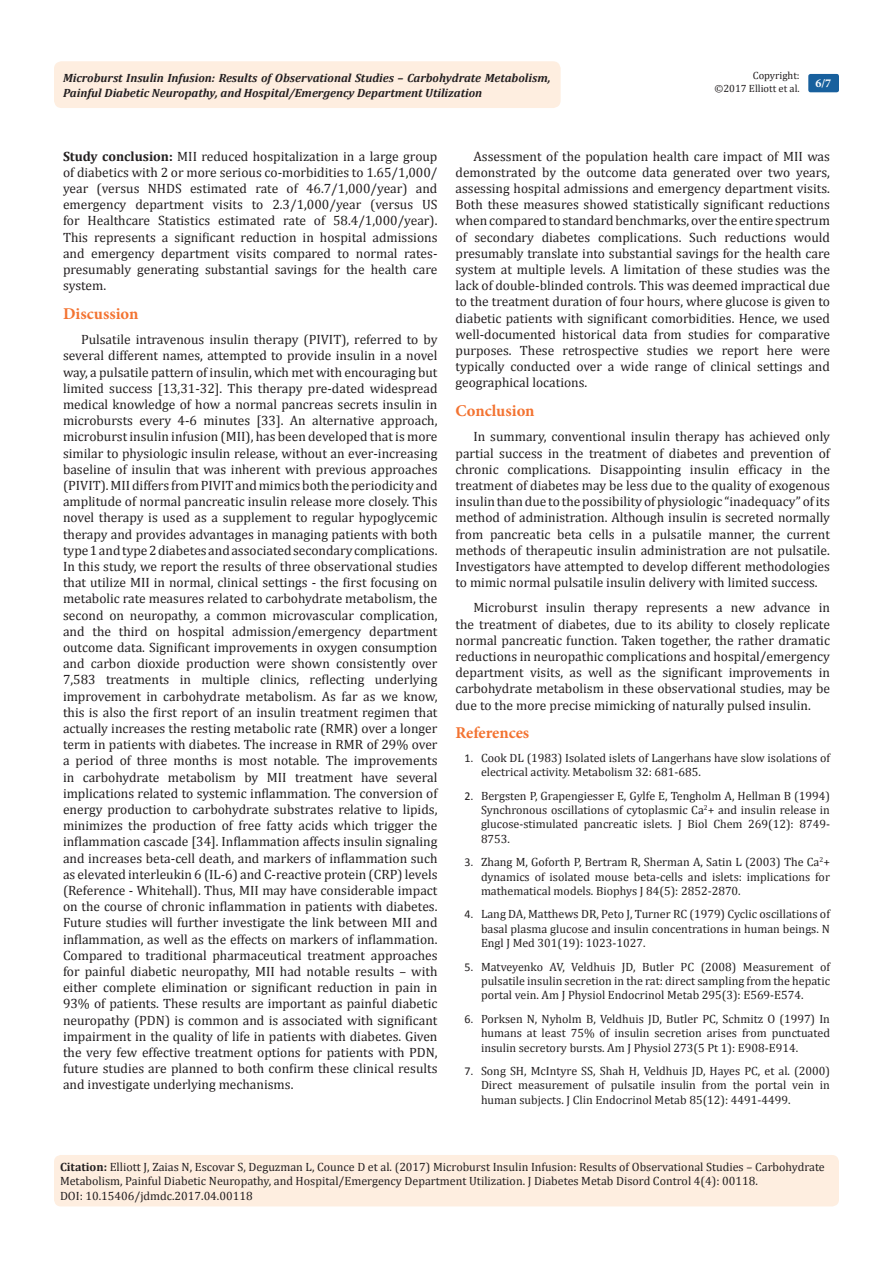
<style>
.page{position:relative;width:893px;height:1263px;background:#fff}
.page>*{position:absolute;margin:0;border:0;box-sizing:border-box;transform-origin:0 0}
.List_Paragraph{font:700 16.5px "Minion Pro";color:#f37331}
.Body_Text{font:13.5px/16.2px "Cambria";color:#231f20;text-align:justify}
.t1{font:12px/14.4px "Cambria";color:#231f20;text-align:justify}
.t2{font:italic 700 12px/14.4px "Cambria";color:#231f20}
.t3{font:700 12px "Minion Pro";color:#fff}
.t4{font:10.5px/12.6px "Cambria";color:#231f20;text-align:right}
.s1{font-weight:700}
.s2{font-family:"Calibri"}
</style>
<div class="page">
<div style="left:54px;top:61px;width:507px;height:47px;background:#feeee0;border-radius:8px"></div>
<div style="left:808px;top:74px;width:31px;height:18px;background:#18609d;border-radius:2px"></div>
<div style="left:54px;top:1155px;width:785px;height:51px;background:#feeee0;border-radius:7px"></div>
<p class="t4" style="left:714px;top:69px;width:87px">Copyright:<br>©2017 Elliott et al.</p>
<p class="t2" style="left:63px;top:70px;width:489px">Microburst Insulin Infusion: Results of Observational Studies – Carbohydrate Metabolism,<br>Painful Diabetic Neuropathy, and Hospital/Emergency Department Utilization</p>
<p class="t3" style="left:815px;top:75px;width:17px">6/7</p>
<p class="Body_Text" style="left:63px;top:148px;width:376px"><span class="s1">Study conclusion:</span> MII reduced hospitalization in a large group of diabetics with 2 or more serious co-morbidities to 1.65/1,000/ year (versus NHDS estimated rate of 46.7/1,000/year) and emergency department visits to 2.3/1,000/year (versus US for Healthcare Statistics estimated rate of 58.4/1,000/year).<br>This represents a significant reduction in hospital admissions and emergency department visits compared to normal rates&shy;presumably generating substantial savings for the health care system.</p>
<p class="List_Paragraph" style="left:63px;top:302px;width:77px">Discussion</p>
<p class="Body_Text" style="left:63px;top:331px;width:376px;text-indent:18px">Pulsatile intravenous insulin therapy (PIVIT), referred to by several different names, attempted to provide insulin in a novel way, a pulsatile pattern of insulin, which met with encouraging but limited success [13,31-32]. This therapy pre-dated widespread medical knowledge of how a normal pancreas secrets insulin in microbursts every 4-6 minutes [33]. An alternative approach, microburst insulin infusion (MII), has been developed that is more similar to physiologic insulin release, without an ever-increasing baseline of insulin that was inherent with previous approaches (PIVIT). MII differs from PIVIT and mimics both the periodicity and amplitude of normal pancreatic insulin release more closely. This novel therapy is used as a supplement to regular hypoglycemic therapy and provides advantages in managing patients with both type 1 and type 2 diabetes and associated secondary complications.<br>In this study, we report the results of three observational studies that utilize MII in normal, clinical settings - the first focusing on metabolic rate measures related to carbohydrate metabolism, the second on neuropathy, a common microvascular complication, and the third on hospital admission/emergency department outcome data. Significant improvements in oxygen consumption and carbon dioxide production were shown consistently over 7,583 treatments in multiple clinics, reflecting underlying improvement in carbohydrate metabolism. As far as we know, this is also the first report of an insulin treatment regimen that actually increases the resting metabolic rate (RMR) over a longer term in patients with diabetes. The increase in RMR of 29% over a period of three months is most notable. The improvements in carbohydrate metabolism by MII treatment have several implications related to systemic inflammation. The conversion of energy production to carbohydrate substrates relative to lipids, minimizes the production of free fatty acids which trigger the inflammation cascade [34]. Inflammation affects insulin signaling and increases beta-cell death, and markers of inflammation such as elevated interleukin 6 (IL-6) and C-reactive protein (CRP) levels (Reference - Whitehall). Thus, MII may have considerable impact on the course of chronic inflammation in patients with diabetes.<br>Future studies will further investigate the link between MII and inflammation, as well as the effects on markers of inflammation.<br>Compared to traditional pharmaceutical treatment approaches for painful diabetic neuropathy, MII had notable results – with either complete elimination or significant reduction in pain in 93% of patients. These results are important as painful diabetic neuropathy (PDN) is common and is associated with significant impairment in the quality of life in patients with diabetes. Given the very few effective treatment options for patients with PDN, future studies are planned to both confirm these clinical results and investigate underlying mechanisms.</p>
<p class="Body_Text" style="left:455px;top:148px;width:376px;text-indent:18px">Assessment of the population health care impact of MII was demonstrated by the outcome data generated over two years, assessing hospital admissions and emergency department visits.<br>Both these measures showed statistically significant reductions when compared to standard benchmarks, over the entire spectrum of secondary diabetes complications. Such reductions would presumably translate into substantial savings for the health care system at multiple levels. A limitation of these studies was the lack of double-blinded controls. This was deemed impractical due to the treatment duration of four hours, where glucose is given to diabetic patients with significant comorbidities. Hence, we used well-documented historical data from studies for comparative purposes. These retrospective studies we report here were typically conducted over a wide range of clinical settings and geographical locations.</p>
<p class="List_Paragraph" style="left:455px;top:399px;width:81px">Conclusion</p>
<p class="Body_Text" style="left:455px;top:429px;width:376px;text-indent:18px">In summary, conventional insulin therapy has achieved only partial success in the treatment of diabetes and prevention of chronic complications. Disappointing insulin efficacy in the treatment of diabetes may be less due to the quality of exogenous insulin than due to the possibility of physiologic “inadequacy” of its method of administration. Although insulin is secreted normally from pancreatic beta cells in a pulsatile manner, the current methods of therapeutic insulin administration are not pulsatile.<br>Investigators have attempted to develop different methodologies to mimic normal pulsatile insulin delivery with limited success.</p>
<p class="Body_Text" style="left:455px;top:600px;width:376px;text-indent:18px">Microburst insulin therapy represents a new advance in the treatment of diabetes, due to its ability to closely replicate normal pancreatic function. Taken together, the rather dramatic reductions in neuropathic complications and hospital/emergency department visits, as well as the significant improvements in carbohydrate metabolism in these observational studies, may be due to the more precise mimicking of naturally pulsed insulin.</p>
<p class="List_Paragraph" style="left:455px;top:721px;width:75px">References</p>
<p class="t1" style="left:481px;top:750px;width:350px;text-indent:-16px"><span class="s2">1.</span> Cook DL (1983) Isolated islets of Langerhans have slow isolations of electrical activity. Metabolism 32: 681-685.</p>
<p class="t1" style="left:481px;top:788px;width:350px;text-indent:-16px"><span class="s2">2.</span> Bergsten P, Grapengiesser E, Gylfe E, Tengholm A, Hellman B (1994)<br>Synchronous oscillations of cytoplasmic Ca<sup>2</sup>+ and insulin release in glucose-stimulated pancreatic islets. J Biol Chem 269(12): 8749- 8753.</p>
<p class="t1" style="left:481px;top:855px;width:350px;text-indent:-17px"><span class="s2">3.</span> Zhang M, Goforth P, Bertram R, Sherman A, Satin L (2003) The Ca<sup>2</sup>+ dynamics of isolated mouse beta-cells and islets: implications for mathematical models. Biophys J 84(5): 2852-2870.</p>
<p class="t1" style="left:481px;top:907px;width:350px;text-indent:-16px"><span class="s2">4.</span> Lang DA, Matthews DR, Peto J, Turner RC (1979) Cyclic oscillations of basal plasma glucose and insulin concentrations in human beings. N Engl J Med 301(19): 1023-1027.</p>
<p class="t1" style="left:481px;top:959px;width:350px;text-indent:-16px"><span class="s2">5.</span> Matveyenko AV, Veldhuis JD, Butler PC (2008) Measurement of pulsatile insulin secretion in the rat: direct sampling from the hepatic portal vein. Am J Physiol Endocrinol Metab 295(3): E569-E574.</p>
<p class="t1" style="left:481px;top:1011px;width:350px;text-indent:-16px"><span class="s2">6.</span> Porksen N, Nyholm B, Veldhuis JD, Butler PC, Schmitz O (1997) In humans at least 75% of insulin secretion arises from punctuated insulin secretory bursts. Am J Physiol 273(5 Pt 1): E908-E914.</p>
<p class="t1" style="left:481px;top:1064px;width:350px;text-indent:-16px"><span class="s2">7.</span> Song SH, McIntyre SS, Shah H, Veldhuis JD, Hayes PC, et al. (2000)<br>Direct measurement of pulsatile insulin from the portal vein in human subjects. J Clin Endocrinol Metab 85(12): 4491-4499.</p>
<p class="t1" style="left:60px;top:1159px;width:766px;text-align:left"><span class="s1">Citation:</span> Elliott J, Zaias N, Escovar S, Deguzman L, Counce D et al. (2017) Microburst Insulin Infusion: Results of Observational Studies – Carbohydrate<br>Metabolism, Painful Diabetic Neuropathy, and Hospital/Emergency Department Utilization. J Diabetes Metab Disord Control 4(4): 00118.<br>DOI: 10.15406/jdmdc.2017.04.00118</p>
</div>
